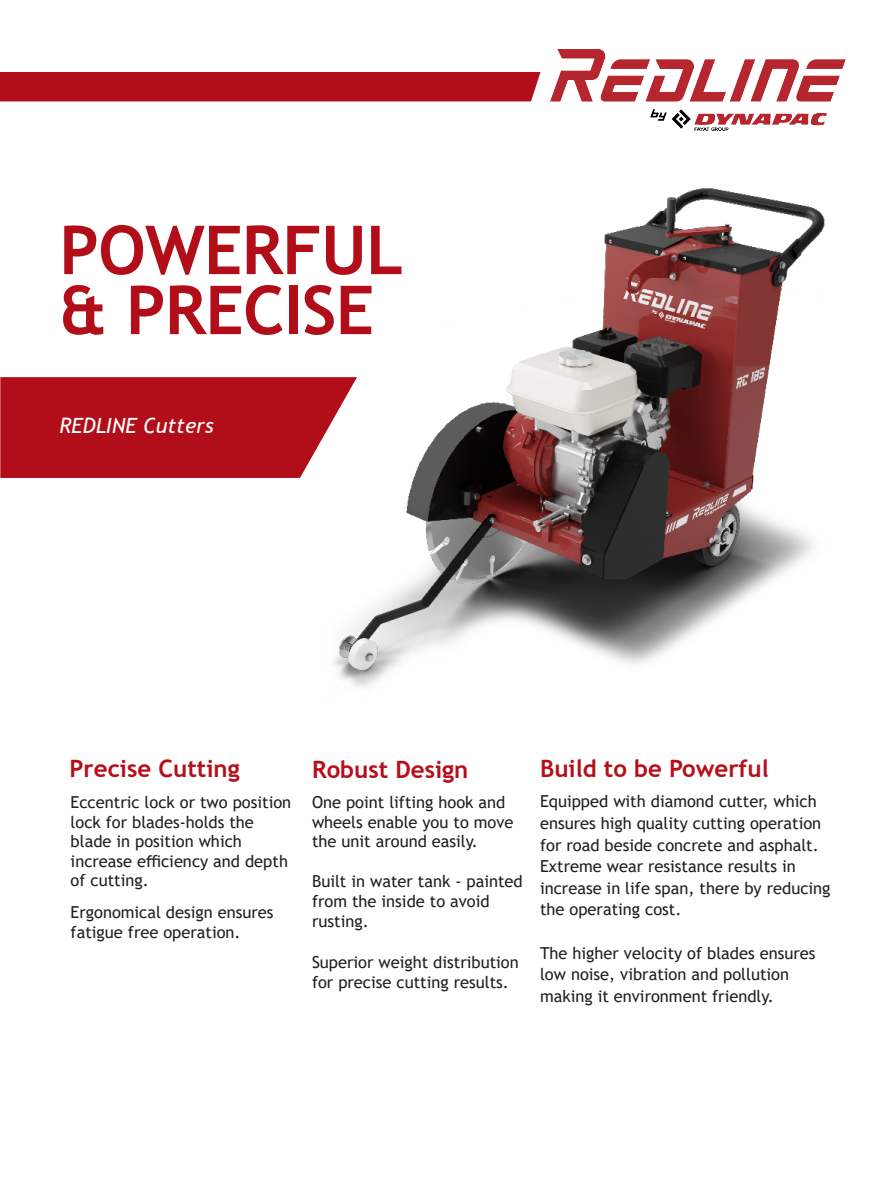
<style>
.page{position:relative;width:893px;height:1191px;background:#fff}
.page>*{position:absolute;margin:0;border:0;box-sizing:border-box;transform-origin:0 0}
._2019-03_Bildrubrik{font:700 67.5px "Trebuchet MS";letter-spacing:-.01em;color:#b20e19}
._2019-03_RÖD_RUBRIK{font:700 24px "Trebuchet MS";color:#b60f1a}
.t1{font:italic 21px "Trebuchet MS";color:#fff}
._2019-03_Brödtext{font:16.5px/21.6px "Trebuchet MS";color:#231f20}
</style>
<div class="page">
<img style="left:551px;top:50px;width:295px;height:67px">
<div style="left:0;top:72px;width:541px;height:29px;background:#b20e19"></div>
<div style="left:0;top:377px;width:272px;height:101px;background:#b20e19"></div>
<img style="left:272px;top:117px;width:553px;height:570px">
<p class="_2019-03_Bildrubrik" style="left:59px;top:208px;width:346px">POWERFUL</p>
<p class="_2019-03_Bildrubrik" style="left:59px;top:268px;width:316px">&amp; PRECISE</p>
<p class="t1" style="left:59px;top:413px;width:156px">REDLINE Cutters</p>
<p class="_2019-03_RÖD_RUBRIK" style="left:70px;top:754px;width:172px">Precise Cutting</p>
<p class="_2019-03_Brödtext" style="left:71px;top:792px;width:222px;line-height:19.5px">Eccentric lock or two position lock for blades-holds the blade in position which increase efficiency and depth of cutting.</p>
<p class="_2019-03_Brödtext" style="left:71px;top:902px;width:204px;line-height:19.8px">Ergonomical design ensures fatigue free operation.</p>
<p class="_2019-03_RÖD_RUBRIK" style="left:312px;top:754px;width:158px">Robust Design</p>
<p class="_2019-03_Brödtext" style="left:312px;top:792px;width:203px;line-height:19.8px">One point lifting hook and wheels enable you to move the unit around easily.</p>
<p class="_2019-03_Brödtext" style="left:312px;top:871px;width:212px;line-height:19.8px">Built in water tank - painted from the inside to avoid rusting.</p>
<p class="_2019-03_Brödtext" style="left:312px;top:952px;width:208px;line-height:19.8px">Superior weight distribution for precise cutting results.</p>
<p class="_2019-03_RÖD_RUBRIK" style="left:540px;top:754px;width:230px">Build to be Powerful</p>
<p class="_2019-03_Brödtext" style="left:540px;top:790px;width:292px">Equipped with diamond cutter, which ensures high quality cutting operation for road beside concrete and asphalt.<br>Extreme wear resistance results in increase in life span, there by reducing the operating cost.</p>
<p class="_2019-03_Brödtext" style="left:540px;top:942px;width:277px">The higher velocity of blades ensures low noise, vibration and pollution making it environment friendly.</p>
</div>
